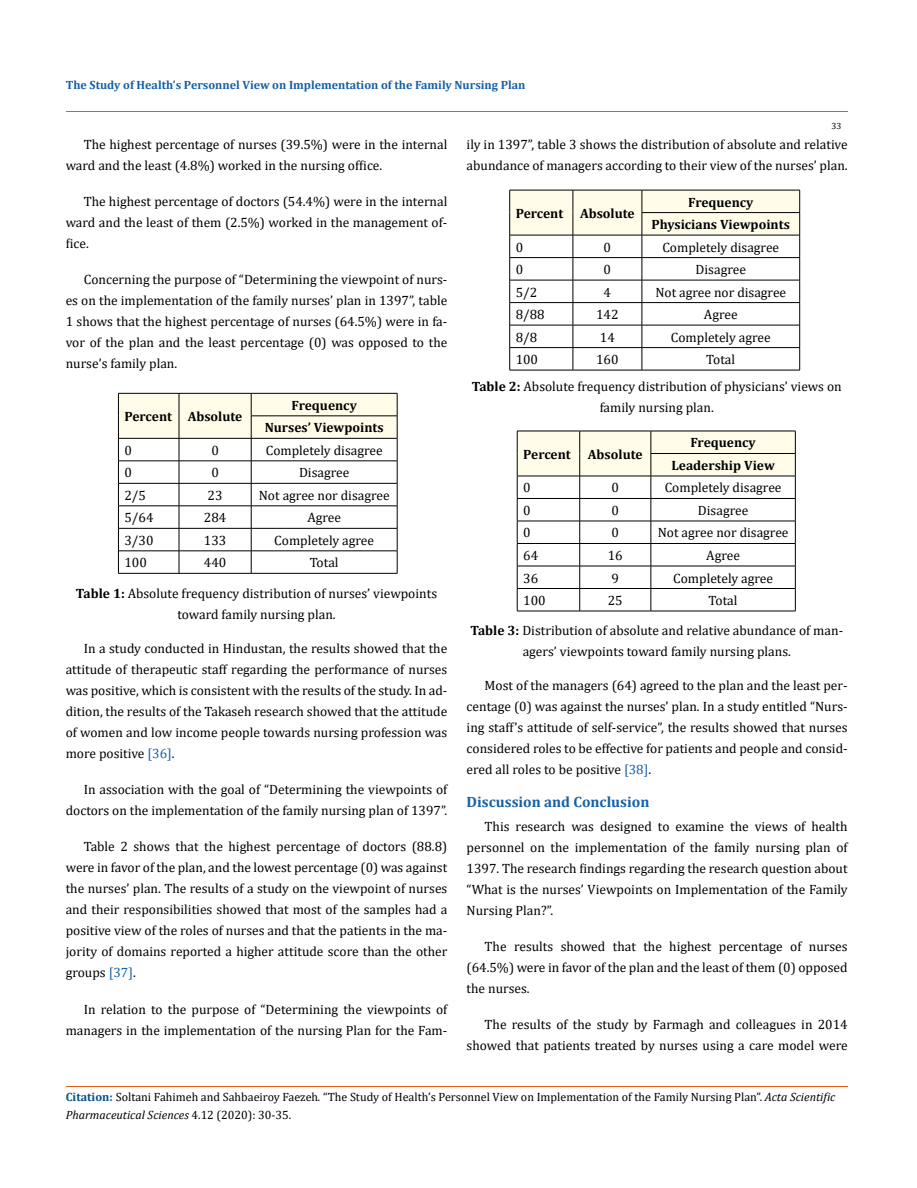
<style>
.page{position:relative;width:917px;height:1188px;background:#fff}
.page>*{position:absolute;margin:0;border:0;box-sizing:border-box;transform-origin:0 0}
.t1{font:700 15px "Cambria";color:#1560a6}
.t2{font:13.5px/21px "Cambria";color:#000;text-align:justify}
.t3{font:700 13.5px "Cambria";color:#000}
.t4{font:12px/18px "Cambria";color:#000}
.t5{font:700 12px "Cambria";color:#1560a6}
.t6{font:9px "Cambria";color:#000}
.s1{font-weight:700}
.s2{color:#1560a6}
.s3{font-weight:700;color:#035089}
.s4{font-style:italic}
</style>
<div class="page">
<svg style="left:118px;top:393px;width:280px;height:180px"></svg>
<hr style="left:251px;top:573px;width:146px;height:1px;background:#000">
<hr style="left:179px;top:573px;width:72px;height:1px;background:#000">
<hr style="left:118px;top:573px;width:61px;height:1px;background:#000">
<svg style="left:509px;top:190px;width:291px;height:180px"></svg>
<hr style="left:642px;top:370px;width:157px;height:1px;background:#000">
<hr style="left:573px;top:370px;width:69px;height:1px;background:#000">
<hr style="left:509px;top:370px;width:64px;height:1px;background:#000">
<svg style="left:517px;top:431px;width:279px;height:180px"></svg>
<hr style="left:651px;top:611px;width:144px;height:1px;background:#000">
<hr style="left:579px;top:611px;width:72px;height:1px;background:#000">
<hr style="left:517px;top:611px;width:62px;height:1px;background:#000">
<hr style="left:66px;top:111px;width:781px;height:1px;background:#e05d1a">
<hr style="left:66px;top:1086px;width:781px;height:1px;background:#e05d1a">
<p class="t5" style="left:66px;top:76px;width:461px">The Study of Health’s Personnel View on Implementation of the Family Nursing Plan</p>
<p class="t6" style="left:831px;top:121px;width:11px">33</p>
<p class="t2" style="left:66px;top:134px;width:383px;text-indent:18px">The highest percentage of nurses (39.5%) were in the internal ward and the least (4.8%) worked in the nursing office.</p>
<p class="t2" style="left:66px;top:191px;width:383px;text-indent:18px">The highest percentage of doctors (54.4%) were in the internal ward and the least of them (2.5%) worked in the management of&shy;fice.</p>
<p class="t2" style="left:66px;top:269px;width:383px;text-indent:18px">Concerning the purpose of “Determining the viewpoint of nurs&shy;es on the implementation of the family nurses’ plan in 1397”, table 1 shows that the highest percentage of nurses (64.5%) were in fa&shy;vor of the plan and the least percentage (0) was opposed to the nurse’s family plan.</p>
<p class="t3" style="left:124px;top:407px;width:119px">Percent Absolute</p>
<p class="t3" style="left:291px;top:396px;width:67px">Frequency</p>
<p class="t3" style="left:265px;top:418px;width:120px">Nurses’ Viewpoints</p>
<p class="t2" style="left:124px;top:440px;width:9px">0</p>
<p class="t2" style="left:211px;top:440px;width:9px">0</p>
<p class="t2" style="left:266px;top:440px;width:118px">Completely disagree</p>
<p class="t2" style="left:124px;top:462px;width:9px">0</p>
<p class="t2" style="left:211px;top:462px;width:9px">0</p>
<p class="t2" style="left:299px;top:462px;width:52px">Disagree</p>
<p class="t2" style="left:124px;top:485px;width:23px">2/5</p>
<p class="t2" style="left:208px;top:485px;width:16px">23</p>
<p class="t2" style="left:259px;top:485px;width:132px">Not agree nor disagree</p>
<p class="t2" style="left:124px;top:507px;width:31px">5/64</p>
<p class="t2" style="left:204px;top:507px;width:24px">284</p>
<p class="t2" style="left:307px;top:507px;width:35px">Agree</p>
<p class="t2" style="left:124px;top:530px;width:31px">3/30</p>
<p class="t2" style="left:204px;top:530px;width:24px">133</p>
<p class="t2" style="left:274px;top:530px;width:101px">Completely agree</p>
<p class="t2" style="left:124px;top:552px;width:24px">100</p>
<p class="t2" style="left:204px;top:552px;width:24px">440</p>
<p class="t2" style="left:310px;top:552px;width:30px">Total</p>
<p class="t2" style="left:76px;top:583px;width:363px;text-align:center"><span class="s1">Table 1:</span> Absolute frequency distribution of nurses’ viewpoints toward family nursing plan.</p>
<p class="t2" style="left:66px;top:638px;width:383px;text-indent:18px">In a study conducted in Hindustan, the results showed that the attitude of therapeutic staff regarding the performance of nurses was positive, which is consistent with the results of the study. In ad&shy;dition, the results of the Takaseh research showed that the attitude of women and low income people towards nursing profession was more positive <span class="s2">[36]</span>.</p>
<p class="t2" style="left:66px;top:779px;width:383px;text-align:right">In association with the goal of “Determining the viewpoints of doctors on the implementation of the family nursing plan of 1397”.</p>
<p class="t2" style="left:66px;top:836px;width:383px;text-indent:18px">Table 2 shows that the highest percentage of doctors (88.8) were in favor of the plan, and the lowest percentage (0) was against the nurses’ plan. The results of a study on the viewpoint of nurses and their responsibilities showed that most of the samples had a positive view of the roles of nurses and that the patients in the ma&shy;jority of domains reported a higher attitude score than the other groups <span class="s2">[37]</span>.</p>
<p class="t2" style="left:66px;top:998px;width:383px;text-align:right">In relation to the purpose of “Determining the viewpoints of managers in the implementation of the nursing Plan for the Fam-</p>
<p class="t2" style="left:466px;top:134px;width:382px">ily in 1397”, table 3 shows the distribution of absolute and relative abundance of managers according to their view of the nurses’ plan.</p>
<p class="t3" style="left:515px;top:204px;width:120px">Percent Absolute</p>
<p class="t3" style="left:688px;top:192px;width:67px">Frequency</p>
<p class="t3" style="left:651px;top:215px;width:140px">Physicians Viewpoints</p>
<p class="t2" style="left:515px;top:236px;width:9px">0</p>
<p class="t2" style="left:603px;top:236px;width:9px">0</p>
<p class="t2" style="left:662px;top:236px;width:118px">Completely disagree</p>
<p class="t2" style="left:515px;top:259px;width:9px">0</p>
<p class="t2" style="left:603px;top:259px;width:9px">0</p>
<p class="t2" style="left:695px;top:259px;width:52px">Disagree</p>
<p class="t2" style="left:515px;top:281px;width:23px">5/2</p>
<p class="t2" style="left:603px;top:281px;width:9px">4</p>
<p class="t2" style="left:655px;top:281px;width:132px">Not agree nor disagree</p>
<p class="t2" style="left:515px;top:304px;width:31px">8/88</p>
<p class="t2" style="left:596px;top:304px;width:24px">142</p>
<p class="t2" style="left:704px;top:304px;width:35px">Agree</p>
<p class="t2" style="left:515px;top:326px;width:23px">8/8</p>
<p class="t2" style="left:600px;top:326px;width:16px">14</p>
<p class="t2" style="left:670px;top:326px;width:101px">Completely agree</p>
<p class="t2" style="left:515px;top:349px;width:24px">100</p>
<p class="t2" style="left:596px;top:349px;width:24px">160</p>
<p class="t2" style="left:472px;top:346px;width:371px;line-height:26.5px;text-indent:234px">Total<br><span class="s1">Table 2:</span> Absolute frequency distribution of physicians’ views on</p>
<p class="t2" style="left:599px;top:396px;width:116px">family nursing plan.</p>
<p class="t3" style="left:690px;top:433px;width:67px">Frequency</p>
<p class="t3" style="left:523px;top:445px;width:49px">Percent</p>
<p class="t3" style="left:588px;top:445px;width:56px">Absolute</p>
<p class="t3" style="left:671px;top:456px;width:105px">Leadership View</p>
<p class="t2" style="left:523px;top:477px;width:9px">0</p>
<p class="t2" style="left:611px;top:477px;width:9px">0</p>
<p class="t2" style="left:664px;top:477px;width:118px">Completely disagree</p>
<p class="t2" style="left:523px;top:500px;width:9px">0</p>
<p class="t2" style="left:611px;top:500px;width:9px">0</p>
<p class="t2" style="left:698px;top:500px;width:52px">Disagree</p>
<p class="t2" style="left:523px;top:522px;width:9px">0</p>
<p class="t2" style="left:611px;top:522px;width:9px">0</p>
<p class="t2" style="left:657px;top:522px;width:132px">Not agree nor disagree</p>
<p class="t2" style="left:523px;top:545px;width:16px">64</p>
<p class="t2" style="left:607px;top:545px;width:16px">16</p>
<p class="t2" style="left:706px;top:545px;width:35px">Agree</p>
<p class="t2" style="left:523px;top:567px;width:16px">36</p>
<p class="t2" style="left:611px;top:567px;width:9px">9</p>
<p class="t2" style="left:673px;top:567px;width:101px">Completely agree</p>
<p class="t2" style="left:523px;top:590px;width:24px">100</p>
<p class="t2" style="left:607px;top:590px;width:16px">25</p>
<p class="t2" style="left:708px;top:590px;width:30px">Total</p>
<p class="t2" style="left:470px;top:620px;width:374px;text-align:center"><span class="s1">Table 3:</span> Distribution of absolute and relative abundance of man&shy;agers’ viewpoints toward family nursing plans.</p>
<p class="t2" style="left:466px;top:675px;width:382px;text-indent:18px">Most of the managers (64) agreed to the plan and the least per&shy;centage (0) was against the nurses’ plan. In a study entitled “Nurs&shy;ing staff’s attitude of self-service”, the results showed that nurses considered roles to be effective for patients and people and consid&shy;ered all roles to be positive <span class="s2">[38]</span>.</p>
<p class="t1" style="left:466px;top:791px;width:184px">Discussion and Conclusion</p>
<p class="t2" style="left:466px;top:815px;width:382px;text-indent:18px">This research was designed to examine the views of health personnel on the implementation of the family nursing plan of 1397. The research findings regarding the research question about “What is the nurses’ Viewpoints on Implementation of the Family Nursing Plan?”.</p>
<p class="t2" style="left:466px;top:935px;width:382px;text-indent:18px">The results showed that the highest percentage of nurses (64.5%) were in favor of the plan and the least of them (0) opposed the nurses.</p>
<p class="t2" style="left:466px;top:1013px;width:382px;text-align:right">The results of the study by Farmagh and colleagues in 2014 showed that patients treated by nurses using a care model were</p>
<p class="t4" style="left:66px;top:1088px;width:771px"><span class="s3">Citation:</span> Soltani Fahimeh and Sahbaeiroy Faezeh<span class="s4">.</span> “The Study of Health’s Personnel View on Implementation of the Family Nursing Plan”. <span class="s4">Acta Scientific<br>Pharmaceutical Sciences</span> 4.12 (2020): 30-35.</p>
</div>
